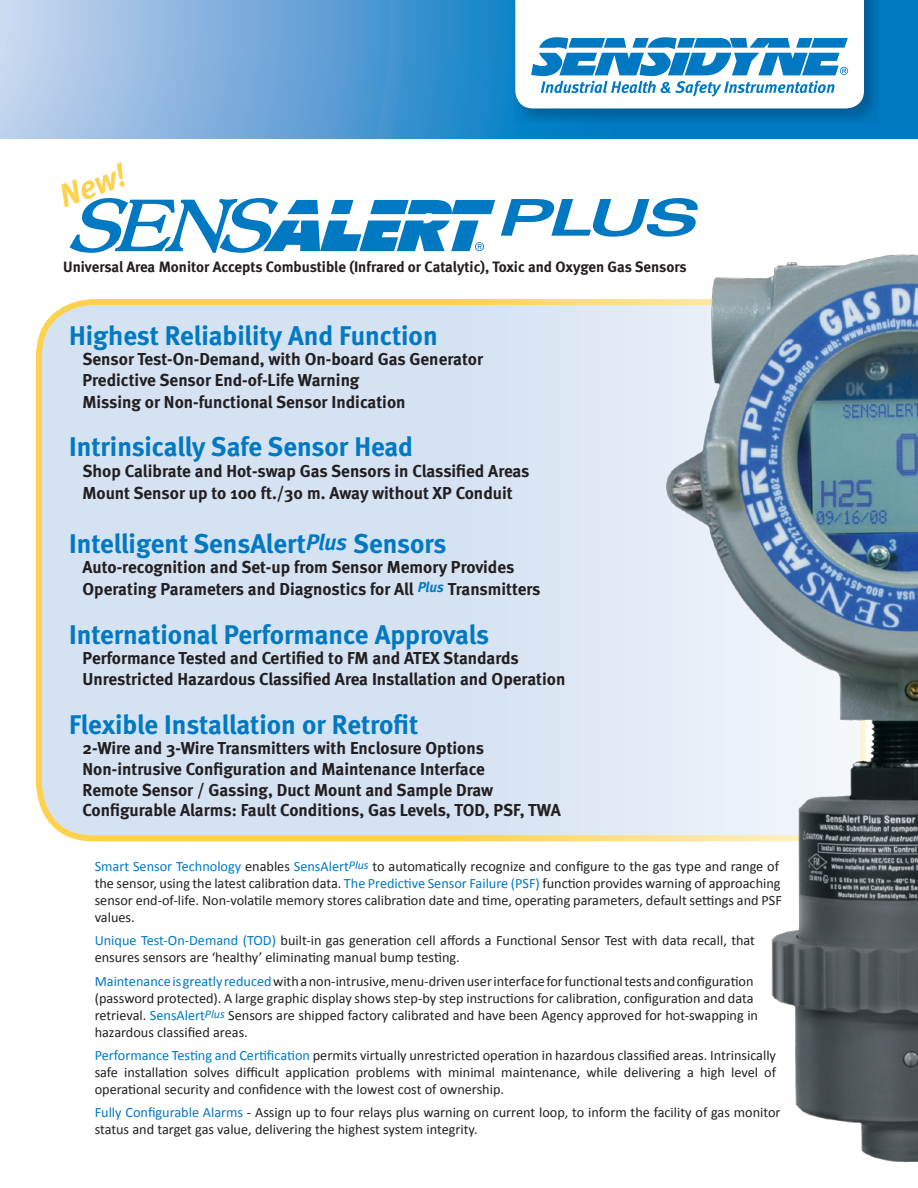
<style>
.page{position:relative;width:918px;height:1188px;background:#fff}
.page>*{position:absolute;margin:0;border:0;box-sizing:border-box;transform-origin:0 0}
.t1{font:700 27px "Meta";color:#0079c2}
.t2{font:700 17.25px "Meta";color:#231f20}
.t3{font:700 15px "Meta";color:#231f20}
.t4{font:14.25px/17.1px "Calibri";color:#231f20}
.s1{font-style:italic;font-size:22.5px}
.s2{color:#0079c2}
.s3{font-style:italic;font-size:12px;color:#0079c2}
</style>
<div class="page">
<div style="left:39px;top:302px;width:824px;height:536px;background:#d4e2f2;border-radius:54px"></div>
<div style="left:36px;top:299px;width:830px;height:542px;border:6px solid #fed24c;border-radius:54px"></div>
<svg style="left:0;top:0;width:918px;height:138px;background:#62a4d7"></svg>
<svg style="left:514px;top:0;width:365px;height:123px;background:#056dac"></svg>
<svg style="left:515px;top:0;width:349px;height:108px"></svg>
<svg style="left:61px;top:162px;width:434px;height:91px"></svg>
<svg style="left:501px;top:198px;width:197px;height:39px"></svg>
<img style="left:657px;top:254px;width:261px;height:909px">
<p class="t3" style="left:63px;top:258px;width:625px">Universal Area Monitor Accepts Combustible (Infrared or Catalytic), Toxic and Oxygen Gas Sensors</p>
<p class="t1" style="left:69px;top:320px;width:370px">Highest Reliability And Function</p>
<p class="t2" style="left:83px;top:349px;width:402px">Sensor Test-On-Demand, with On-board Gas Generator</p>
<p class="t2" style="left:83px;top:370px;width:279px">Predictive Sensor End-of-Life Warning</p>
<p class="t2" style="left:83px;top:392px;width:325px">Missing or Non-functional Sensor Indication</p>
<p class="t1" style="left:69px;top:431px;width:346px">Intrinsically Safe Sensor Head</p>
<p class="t2" style="left:83px;top:461px;width:449px">Shop Calibrate and Hot-swap Gas Sensors in Classified Areas</p>
<p class="t2" style="left:83px;top:483px;width:432px">Mount Sensor up to 100 ft./30 m. Away without XP Conduit</p>
<p class="t1" style="left:69px;top:527px;width:379px">Intelligent SensAlert<span class="s1">Plus</span> Sensors</p>
<p class="t2" style="left:83px;top:557px;width:433px">Auto-recognition and Set-up from Sensor Memory Provides</p>
<p class="t2" style="left:83px;top:579px;width:460px">Operating Parameters and Diagnostics for All <sup>Plus</sup> Transmitters</p>
<p class="t1" style="left:69px;top:618px;width:422px">International Performance Approvals</p>
<p class="t2" style="left:83px;top:648px;width:438px">Performance Tested and Certified to FM and ATEX Standards</p>
<p class="t2" style="left:83px;top:669px;width:484px">Unrestricted Hazardous Classified Area Installation and Operation</p>
<p class="t1" style="left:69px;top:708px;width:351px">Flexible Installation or Retrofit</p>
<p class="t2" style="left:83px;top:738px;width:403px">2-Wire and 3-Wire Transmitters with Enclosure Options</p>
<p class="t2" style="left:83px;top:759px;width:404px">Non-intrusive Configuration and Maintenance Interface</p>
<p class="t2" style="left:83px;top:780px;width:412px">Remote Sensor / Gassing, Duct Mount and Sample Draw</p>
<p class="t2" style="left:83px;top:800px;width:480px">Configurable Alarms: Fault Conditions, Gas Levels, TOD, PSF, TWA</p>
<p class="t4" style="left:95px;top:857px;width:689px"><span class="s2">Smart Sensor Technology</span> enables <span class="s2">SensAlert</span><span class="s3">Plus</span> to automatically recognize and configure to the gas type and range of the sensor, using the latest calibration data. <span class="s2">The Predictive Sensor Failure (PSF)</span> function provides warning of approaching sensor end-of-life. Non-volatile memory stores calibration date and time, operating parameters, default settings and PSF values.</p>
<p class="t4" style="left:95px;top:931px;width:662px"><span class="s2">Unique Test-On-Demand (TOD)</span> built-in gas generation cell affords a Functional Sensor Test with data recall, that ensures sensors are ‘healthy’ eliminating manual bump testing.</p>
<p class="t4" style="left:95px;top:972px;width:665px"><span class="s2">Maintenance is greatly reduced</span> with a non-intrusive, menu-driven user interface for functional tests and configuration (password protected). A large graphic display shows step-by step instructions for calibration, configuration and data retrieval. <span class="s2">SensAlert</span><span class="s3">Plus</span> Sensors are shipped factory calibrated and have been Agency approved for hot-swapping in hazardous classified areas.</p>
<p class="t4" style="left:95px;top:1046px;width:683px;text-align:justify"><span class="s2">Performance Testing and Certification</span> permits virtually unrestricted operation in hazardous classified areas. Intrinsically safe installation solves difficult application problems with minimal maintenance, while delivering a high level of operational security and confidence with the lowest cost of ownership.</p>
<p class="t4" style="left:95px;top:1103px;width:687px"><span class="s2">Fully Configurable Alarms</span> - Assign up to four relays plus warning on current loop, to inform the facility of gas monitor status and target gas value, delivering the highest system integrity.</p>
</div>
